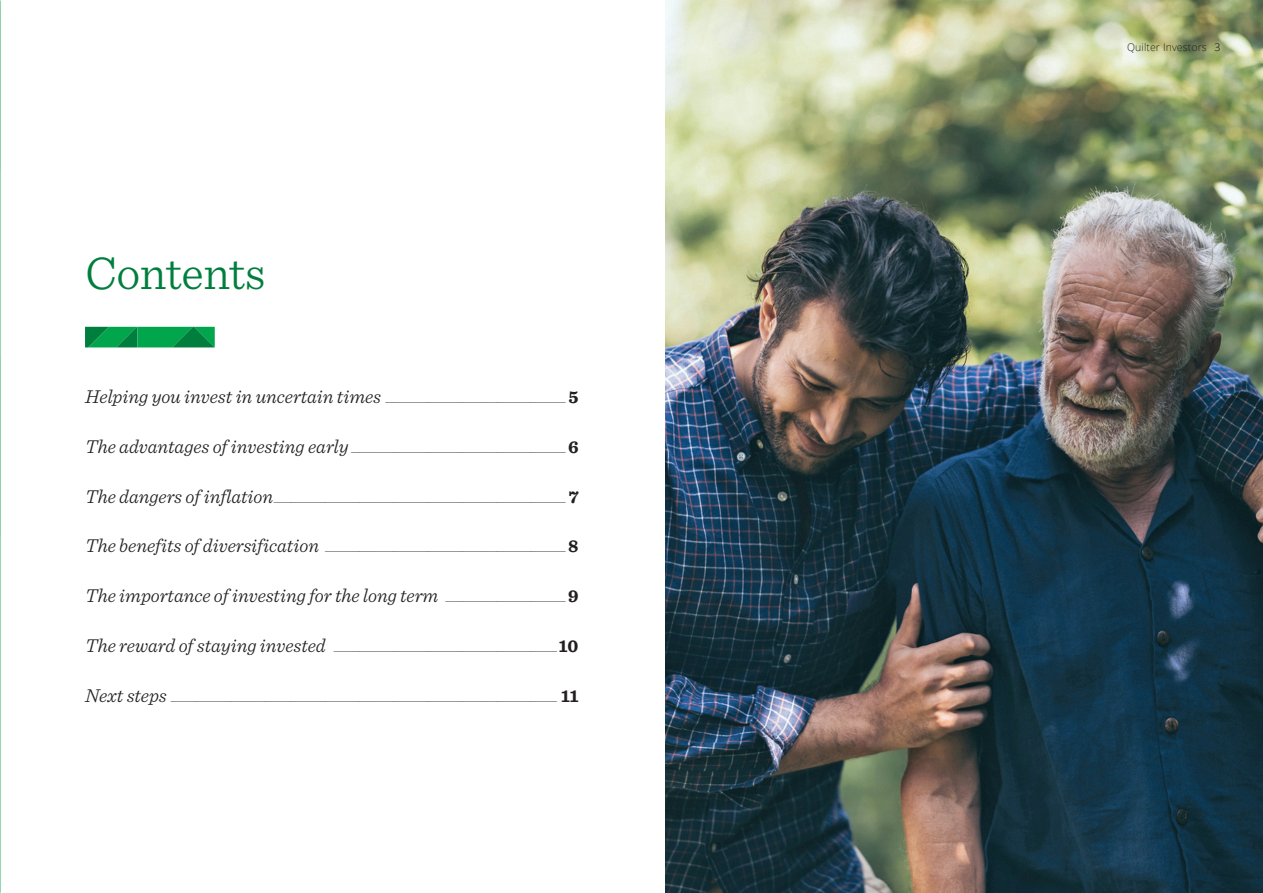
<style>
.page{position:relative;width:1263px;height:893px;background:#fff}
.page>*{position:absolute;margin:0;border:0;box-sizing:border-box;transform-origin:0 0}
.t1{font:300 48px "Sentinel";letter-spacing:-.015em;color:#007e3e}
.Contents{font:italic 300 19.5px "Sentinel";color:#231f20}
.t2{font:300 10.5px "Open Sans";letter-spacing:.01em;color:#231f20}
.Contents-2{font:300 9.75px "Sentinel";color:#231f20;scale:2 1}
.s1{font-style:normal;font-size:9.75px}
.s2{font-weight:700;font-style:normal;font-size:18px}
.s3{font-style:italic;font-size:19.5px}
.s4{font-weight:700;font-size:18px}
.s5{color:#000}
</style>
<div class="page">
<img style="left:665px;top:0;width:598px;height:893px">
<svg style="left:85px;top:327px;width:130px;height:20px;background:#029848"></svg>
<p class="t1" style="left:85px;top:237px;width:182px">Contents</p>
<p class="Contents" style="left:85px;top:382px;width:495px">Helping you invest in uncertain times <span class="s1">_____________________</span><span class="s2">5</span></p>
<p class="Contents" style="left:85px;top:432px;width:495px">The advantages of investing early <span class="s1">_________________________</span><span class="s2">6</span></p>
<p class="Contents-2" style="left:85px;top:492px;width:248px"><span class="s3">The dangers of inflation</span>__________________________________ <span class="s4">7</span></p>
<p class="Contents" style="left:85px;top:531px;width:495px">The benefits of diversification <span class="s1">____________________________</span><span class="s2">8</span></p>
<p class="Contents" style="left:85px;top:581px;width:495px">The importance of investing for the long term <span class="s1">______________</span><span class="s2">9</span></p>
<p class="Contents" style="left:85px;top:631px;width:495px">The reward of staying invested <span class="s1">__________________________</span><span class="s2">10</span></p>
<p class="Contents-2" style="left:85px;top:691px;width:248px"><span class="s3">Next steps</span> _____________________________________________ <span class="s4">11</span></p>
<p class="t2" style="left:1127px;top:40px;width:95px">Quilter Investors <span class="s5">3</span></p>
</div>
